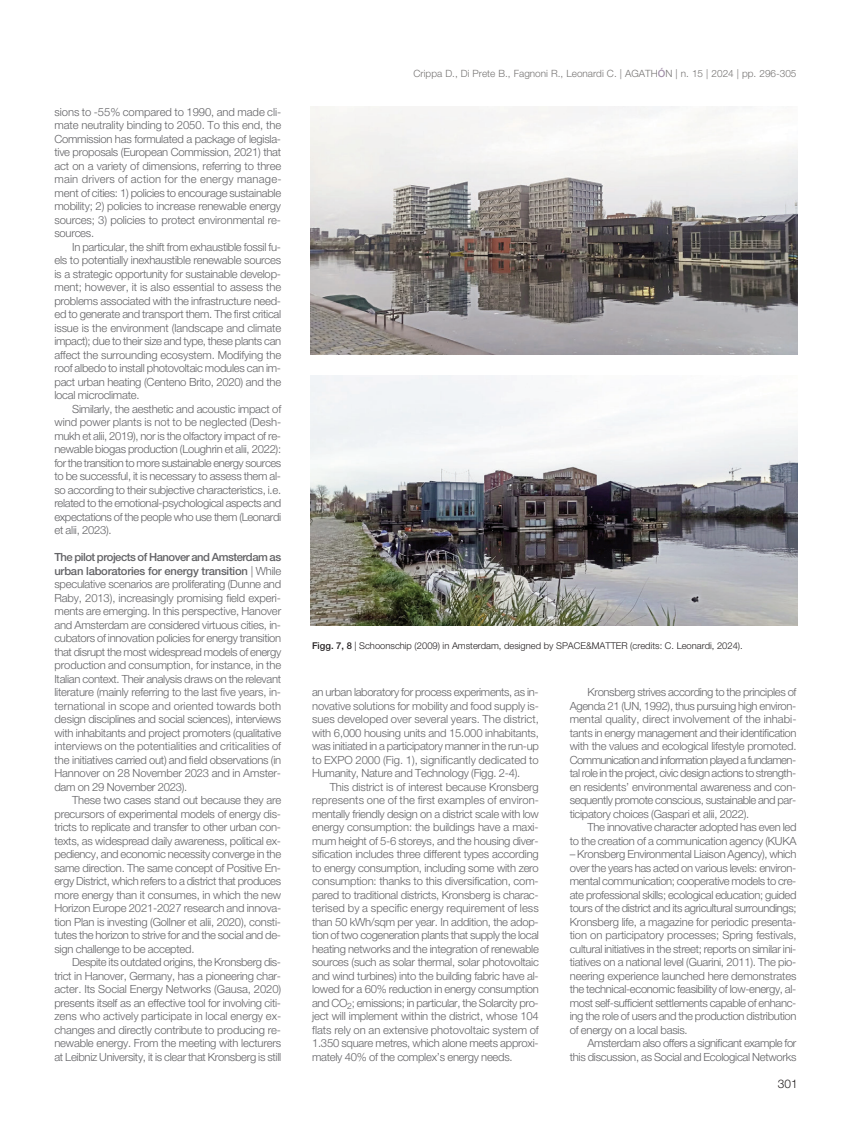
<style>
.page{position:relative;width:851px;height:1134px;background:#fff}
.page>*{position:absolute;margin:0;border:0;box-sizing:border-box;transform-origin:0 0}
.t1{font:300 11.88px "Helvetica Neue LT Std";color:#231f20}
.t2{font:300 11.25px/13.5px "Helvetica Neue LT Std";letter-spacing:-.02em;color:#636366;text-align:justify}
.t3{font:300 10px "Helvetica Neue LT Std";color:#777574}
.t4{font:300 9.38px "Helvetica Neue LT Std";color:#231f20}
.s1{font-weight:500}
.s2{font-weight:500;color:#a290a9}
</style>
<div class="page">
<img style="left:311px;top:106px;width:486px;height:248px">
<img style="left:311px;top:375px;width:486px;height:250px">
<p class="t2" style="left:54px;top:106px;width:228px">sions to -55% compared to 1990, and made cli&shy;mate neutrality binding to 2050. To this end, the Commission has formulated a package of legisla&shy;tive proposals (European Commission, 2021) that act on a variety of dimensions, referring to three main drivers of action for the energy manage&shy;ment of cities: 1) policies to encourage sustainable mobility; 2) policies to increase renewable energy sources; 3) policies to protect environmental re&shy;sources.</p>
<p class="t2" style="left:54px;top:241px;width:228px;text-indent:18px">In particular, the shift from exhaustible fossil fu&shy;els to potentially inexhaustible renewable sources is a strategic opportunity for sustainable develop&shy;ment; however, it is also essential to assess the problems associated with the infrastructure need&shy;ed to generate and transport them. The first critical issue is the environment (landscape and climate impact); due to their size and type, these plants can affect the surrounding ecosystem. Modifying the roof albedo to install photovoltaic modules can im&shy;pact urban heating (Centeno Brito, 2020) and the local microclimate.</p>
<p class="t2" style="left:54px;top:403px;width:228px;text-indent:18px">Similarly, the aesthetic and acoustic impact of wind power plants is not to be neglected (Desh&shy;mukh et alii, 2019), nor is the olfactory impact of re&shy;newable biogas production (Loughrin et alii, 2022): for the transition to more sustainable energy sources to be successful, it is necessary to assess them al&shy;so according to their subjective characteristics, i.e. related to the emotional-psychological aspects and expectations of the people who use them (Leonardi et alii, 2023).</p>
<p class="t2" style="left:54px;top:551px;width:228px"><span class="s1">The pilot projects of Hanover and Amsterdam as urban laboratories for energy transition</span> | While speculative scenarios are proliferating (Dunne and Raby, 2013), increasingly promising field experi&shy;ments are emerging. In this perspective, Hanover and Amsterdam are considered virtuous cities, in&shy;cubators of innovation policies for energy transition that disrupt the most widespread models of energy production and consumption, for instance, in the Italian context. Their analysis draws on the relevant literature (mainly referring to the last five years, in&shy;ternational in scope and oriented towards both design disciplines and social sciences), interviews with inhabitants and project promoters (qualitative interviews on the potentialities and criticalities of the initiatives carried out) and field observations (in Hannover on 28 November 2023 and in Amster&shy;dam on 29 November 2023).</p>
<p class="t2" style="left:54px;top:794px;width:228px;text-indent:18px">These two cases stand out because they are precursors of experimental models of energy dis&shy;tricts to replicate and transfer to other urban con&shy;texts, as widespread daily awareness, political ex&shy;pediency, and economic necessity converge in the same direction. The same concept of Positive En&shy;ergy District, which refers to a district that produces more energy than it consumes, in which the new Horizon Europe 2021-2027 research and innova&shy;tion Plan is investing (Gollner et alii, 2020), consti&shy;tutes the horizon to strive for and the social and de&shy;sign challenge to be accepted.</p>
<p class="t2" style="left:54px;top:956px;width:228px;text-indent:18px">Despite its outdated origins, the Kronsberg dis&shy;trict in Hanover, Germany, has a pioneering char&shy;acter. Its Social Energy Networks (Gausa, 2020) presents itself as an effective tool for involving citi&shy;zens who actively participate in local energy ex&shy;changes and directly contribute to producing re&shy;newable energy. From the meeting with lecturers at Leibniz University, it is clear that Kronsberg is still</p>
<p class="t3" style="left:413px;top:70px;width:384px">Crippa D., Di Prete B., Fagnoni R., Leonardi C. | AGATH<span class="s2">Ó</span>N | n. 15 | 2024 | pp. 296-305</p>
<p class="t4" style="left:312px;top:643px;width:432px"><span class="s1">Figg. 7, 8</span> | Schoonschip (2009) in Amsterdam, designed by SPACE&amp;MATTER (credits: C. Leonardi, 2024).</p>
<p class="t2" style="left:312px;top:686px;width:228px">an urban laboratory for process experiments, as in&shy;novative solutions for mobility and food supply is&shy;sues developed over several years. The district, with 6,000 housing units and 15.000 inhabitants, was initiated in a participatory manner in the run-up to EXPO 2000 (Fig. 1), significantly dedicated to Humanity, Nature and Technology (Figg. 2-4).</p>
<p class="t2" style="left:312px;top:781px;width:228px;text-indent:18px">This district is of interest because Kronsberg represents one of the first examples of environ&shy;mentally friendly design on a district scale with low energy consumption: the buildings have a maxi&shy;mum height of 5-6 storeys, and the housing diver&shy;sification includes three different types according to energy consumption, including some with zero consumption: thanks to this diversification, com&shy;pared to traditional districts, Kronsberg is charac&shy;terised by a specific energy requirement of less than 50 kWh/sqm per year. In addition, the adop&shy;tion of two cogeneration plants that supply the local heating networks and the integration of renewable sources (such as solar thermal, solar photovoltaic and wind turbines) into the building fabric have al&shy;lowed for a 60% reduction in energy consumption and CO<sub>2</sub>; emissions; in particular, the Solarcity pro&shy;ject will implement within the district, whose 104 flats rely on an extensive photovoltaic system of 1.350 square metres, which alone meets approxi&shy;mately 40% of the complex’s energy needs.</p>
<p class="t2" style="left:569px;top:686px;width:228px;text-indent:18px">Kronsberg strives according to the principles of Agenda 21 (UN, 1992), thus pursuing high environ&shy;mental quality, direct involvement of the inhabi&shy;tants in energy management and their identification with the values and ecological lifestyle promoted.<br>Communication and information played a fundamen&shy;tal role in the project, civic design actions to strength&shy;en residents’ environmental awareness and con&shy;sequently promote conscious, sustainable and par&shy;ticipatory choices (Gaspari et alii, 2022).</p>
<p class="t2" style="left:569px;top:821px;width:228px;text-align:right">The innovative character adopted has even led<br>to the creation of a communication agency (KUKA</p>
<p class="t2" style="left:569px;top:848px;width:228px">– Kronsberg Environmental Liaison Agency), which over the years has acted on various levels: environ&shy;mental communication; cooperative models to cre&shy;ate professional skills; ecological education; guided tours of the district and its agricultural surroundings; Kronsberg life, a magazine for periodic presenta&shy;tion on participatory processes; Spring festivals, cultural initiatives in the street; reports on similar ini&shy;tiatives on a national level (Guarini, 2011). The pio&shy;neering experience launched here demonstrates the technical-economic feasibility of low-energy, al&shy;most self-sufficient settlements capable of enhanc&shy;ing the role of users and the production distribution of energy on a local basis.</p>
<p class="t2" style="left:569px;top:1037px;width:228px;text-align:right">Amsterdam also offers a significant example for this discussion, as Social and Ecological Networks</p>
<p class="t1" style="left:777px;top:1079px;width:21px">301</p>
</div>
